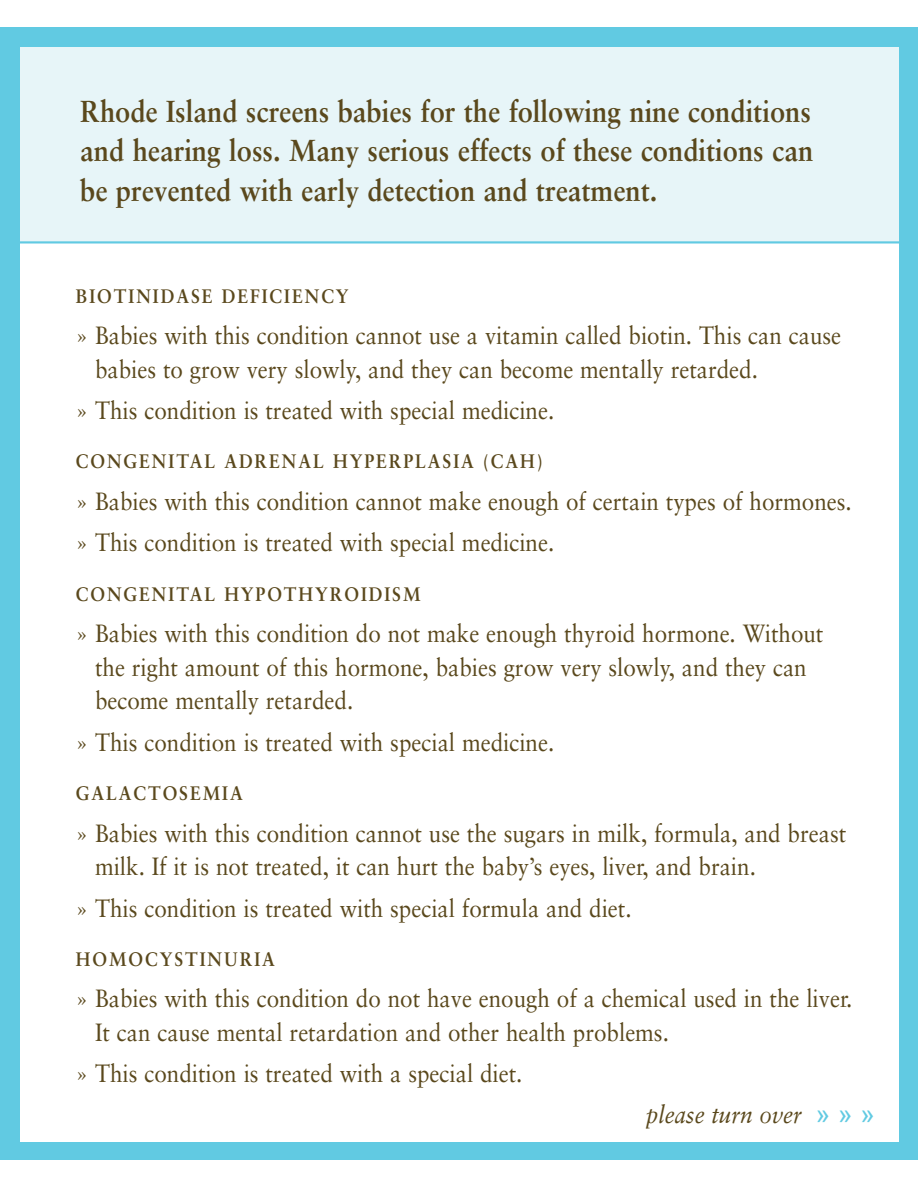
<style>
.page{position:relative;width:918px;height:1188px;background:#fff}
.page>*{position:absolute;margin:0;border:0;box-sizing:border-box;transform-origin:0 0}
.t1{font:700 30.45px/39px "Sabon";color:#5a481c;text-align:justify;scale:.9 1}
.t2{font:24.9px/33.6px "Sabon";color:#5a481c;scale:.9 1}
.t3{font:italic 24.9px "Sabon";color:#5a481c;scale:.9 1}
.t4{font:700 19.5px "Sabon";letter-spacing:.11em;color:#5a481c;scale:.9 1}
.s1{font-family:"Arial";font-style:normal;font-size:26.1px;color:#61cae2}
</style>
<div class="page">
<div style="left:0;top:28px;width:918px;height:1132px;background:#61cae2"></div>
<div style="left:20px;top:47px;width:878px;height:1095px;background:#fff"></div>
<div style="left:20px;top:47px;width:878px;height:195px;background:#e7f5f8"></div>
<hr style="left:0;top:241px;width:918px;height:3px;background:#61cae2">
<p class="t1" style="left:80px;top:95px;width:816px">Rhode Island screens babies for the following nine conditions and hearing loss. Many serious effects of these conditions can be prevented with early detection and treatment.</p>
<p class="t4" style="left:76px;top:288px;width:305px">BIOTINIDASE DEFICIENCY</p>
<p class="t2" style="left:95px;top:321px;width:831px;text-indent:-19px">» Babies with this condition cannot use a vitamin called biotin. This can cause babies to grow very slowly, and they can become mentally retarded.</p>
<p class="t2" style="left:76px;top:396px;width:533px">» This condition is treated with special medicine.</p>
<p class="t4" style="left:76px;top:454px;width:520px">CONGENITAL ADRENAL HYPERPLASIA (CAH)</p>
<p class="t2" style="left:76px;top:483px;width:864px;line-height:41.4px">» Babies with this condition cannot make enough of certain types of hormones. » This condition is treated with special medicine.</p>
<p class="t4" style="left:76px;top:586px;width:385px">CONGENITAL HYPOTHYROIDISM</p>
<p class="t2" style="left:95px;top:619px;width:811px;text-indent:-19px">» Babies with this condition do not make enough thyroid hormone. Without the right amount of this hormone, babies grow very slowly, and they can become mentally retarded.</p>
<p class="t2" style="left:76px;top:727px;width:533px">» This condition is treated with special medicine.</p>
<p class="t4" style="left:76px;top:785px;width:187px">GALACTOSEMIA</p>
<p class="t2" style="left:95px;top:818px;width:836px;text-indent:-19px">» Babies with this condition cannot use the sugars in milk, formula, and breast milk. If it is not treated, it can hurt the baby’s eyes, liver, and brain.</p>
<p class="t2" style="left:76px;top:893px;width:619px">» This condition is treated with special formula and diet.</p>
<p class="t4" style="left:76px;top:951px;width:223px">HOMOCYSTINURIA</p>
<p class="t2" style="left:95px;top:984px;width:843px;text-indent:-19px">» Babies with this condition do not have enough of a chemical used in the liver.<br>It can cause mental retardation and other health problems.</p>
<p class="t2" style="left:76px;top:1059px;width:498px">» This condition is treated with a special diet.</p>
<p class="t3" style="left:646px;top:1104px;width:256px">please turn over <span class="s1">» » »</span></p>
</div>
